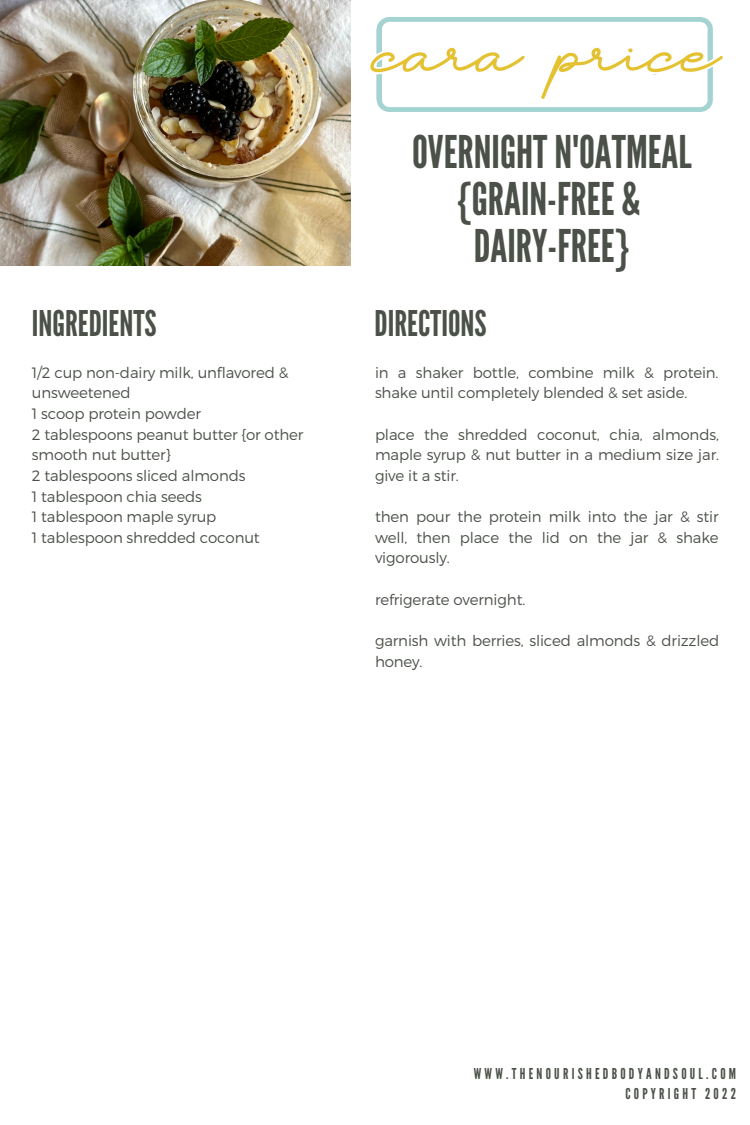
<style>
.page{position:relative;width:750px;height:1125px;background:#fff}
.page>*{position:absolute;margin:0;border:0;box-sizing:border-box;transform-origin:0 0}
.t1{font:45px "League Gothic";color:#4b5149}
.t2{font:35.38px "League Gothic";color:#4b5149}
.t3{font:300 15px/20.6px "Montserrat";letter-spacing:-.01em;color:#4b5149}
.t4{font:15px "League Gothic";letter-spacing:.215em;color:#4b5149}
</style>
<div class="page">
<img style="left:0;top:0;width:351px;height:265px">
<img style="left:370px;top:17px;width:353px;height:95px">
<p class="t2" style="left:32px;top:303px;width:126px">INGREDIENTS</p>
<p class="t3" style="left:32px;top:361px;width:258px">1/2 cup non-dairy milk, unflavored &amp; unsweetened</p>
<p class="t3" style="left:32px;top:403px;width:171px">1 scoop protein powder</p>
<p class="t3" style="left:32px;top:423px;width:273px">2 tablespoons peanut butter {or other smooth nut butter}</p>
<p class="t3" style="left:32px;top:464px;width:215px">2 tablespoons sliced almonds</p>
<p class="t3" style="left:32px;top:485px;width:171px">1 tablespoon chia seeds</p>
<p class="t3" style="left:32px;top:506px;width:186px">1 tablespoon maple syrup</p>
<p class="t3" style="left:32px;top:526px;width:229px">1 tablespoon shredded coconut</p>
<p class="t1" style="left:412px;top:126px;width:281px">OVERNIGHTN'OATMEAL</p>
<p class="t1" style="left:457px;top:173px;width:185px">{GRAIN-FREE &amp;</p>
<p class="t1" style="left:474px;top:220px;width:157px">DAIRY-FREE}</p>
<p class="t2" style="left:375px;top:303px;width:114px">DIRECTIONS</p>
<p class="t3" style="left:375px;top:361px;width:345px">in a shaker bottle, combine milk &amp; protein. shake until completely blended &amp; set aside.</p>
<p class="t3" style="left:375px;top:423px;width:346px;text-align:justify">place the shredded coconut, chia, almonds, maple syrup &amp; nut butter in a medium size jar. give it a stir.</p>
<p class="t3" style="left:375px;top:506px;width:345px;text-align:justify">then pour the protein milk into the jar &amp; stir well, then place the lid on the jar &amp; shake vigorously.</p>
<p class="t3" style="left:375px;top:588px;width:152px">refrigerate overnight.</p>
<p class="t3" style="left:375px;top:629px;width:346px">garnish with berries, sliced almonds &amp; drizzled honey.</p>
<p class="t4" style="left:474px;top:1065px;width:264px">WWW.THENOURISHEDBODYANDSOUL.COM</p>
<p class="t4" style="left:625px;top:1085px;width:112px">COPYRIGHT 2022</p>
</div>
